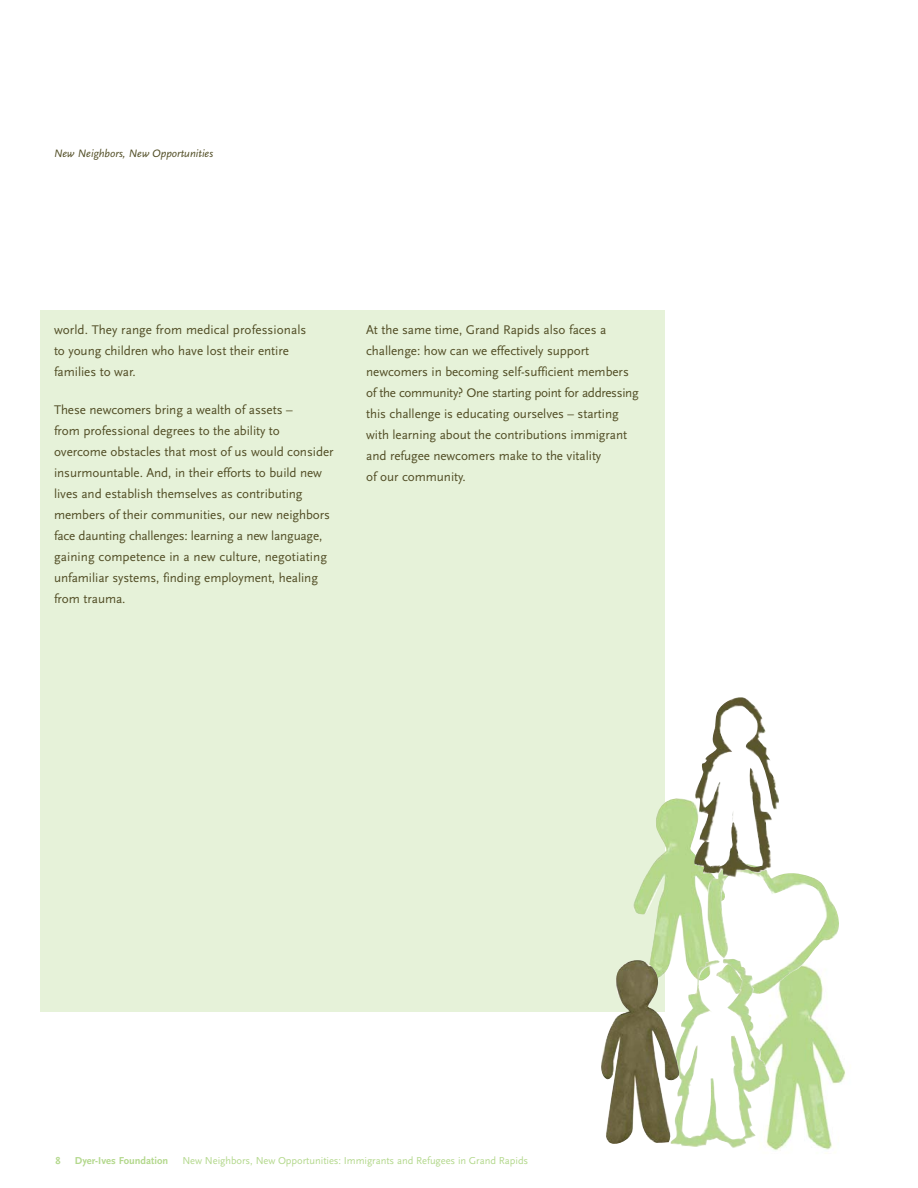
<style>
.page{position:relative;width:918px;height:1188px;background:#fff}
.page>*{position:absolute;margin:0;border:0;box-sizing:border-box;transform-origin:0 0}
.t1{font:13.2px/21px "Scala Sans LF";letter-spacing:-.005em;color:#524e26}
.t2{font:italic 11.25px "Scala Sans LF";color:#524e26}
.t3{font:10.5px "Scala Sans LF";letter-spacing:-.005em;color:#b3d88c}
.t4{font:700 10.5px "Scala Sans LF";color:#b3d88c}
</style>
<div class="page">
<div style="left:40px;top:310px;width:625px;height:702px;background:#e6f2d9"></div>
<img style="left:771px;top:1000px;width:75px;height:154px">
<img style="left:633px;top:798px;width:74px;height:162px">
<img style="left:707px;top:873px;width:132px;height:127px">
<img style="left:692px;top:697px;width:88px;height:180px">
<img style="left:669px;top:958px;width:102px;height:190px">
<img style="left:601px;top:960px;width:79px;height:185px">
<p class="t2" style="left:54px;top:149px;width:161px">New Neighbors, New Opportunities</p>
<p class="t1" style="left:54px;top:320px;width:254px">world. They range from medical professionals to young children who have lost their entire families to war.</p>
<p class="t1" style="left:54px;top:401px;width:281px">These newcomers bring a wealth of assets –<br>from professional degrees to the ability to overcome obstacles that most of us would consider insurmountable. And, in their efforts to build new lives and establish themselves as contributing members of their communities, our new neighbors face daunting challenges: learning a new language, gaining competence in a new culture, negotiating unfamiliar systems, finding employment, healing from trauma.</p>
<p class="t1" style="left:366px;top:320px;width:274px">At the same time, Grand Rapids also faces a challenge: how can we effectively support newcomers in becoming self-sufficient members of the community? One starting point for addressing this challenge is educating ourselves – starting with learning about the contributions immigrant and refugee newcomers make to the vitality<br>of our community.</p>
<p class="t4" style="left:56px;top:1156px;width:7px">8</p>
<p class="t4" style="left:75px;top:1156px;width:95px">Dyer-Ives Foundation</p>
<p class="t3" style="left:182px;top:1156px;width:347px">New Neighbors, New Opportunities: Immigrants and Refugees in Grand Rapids</p>
</div>
